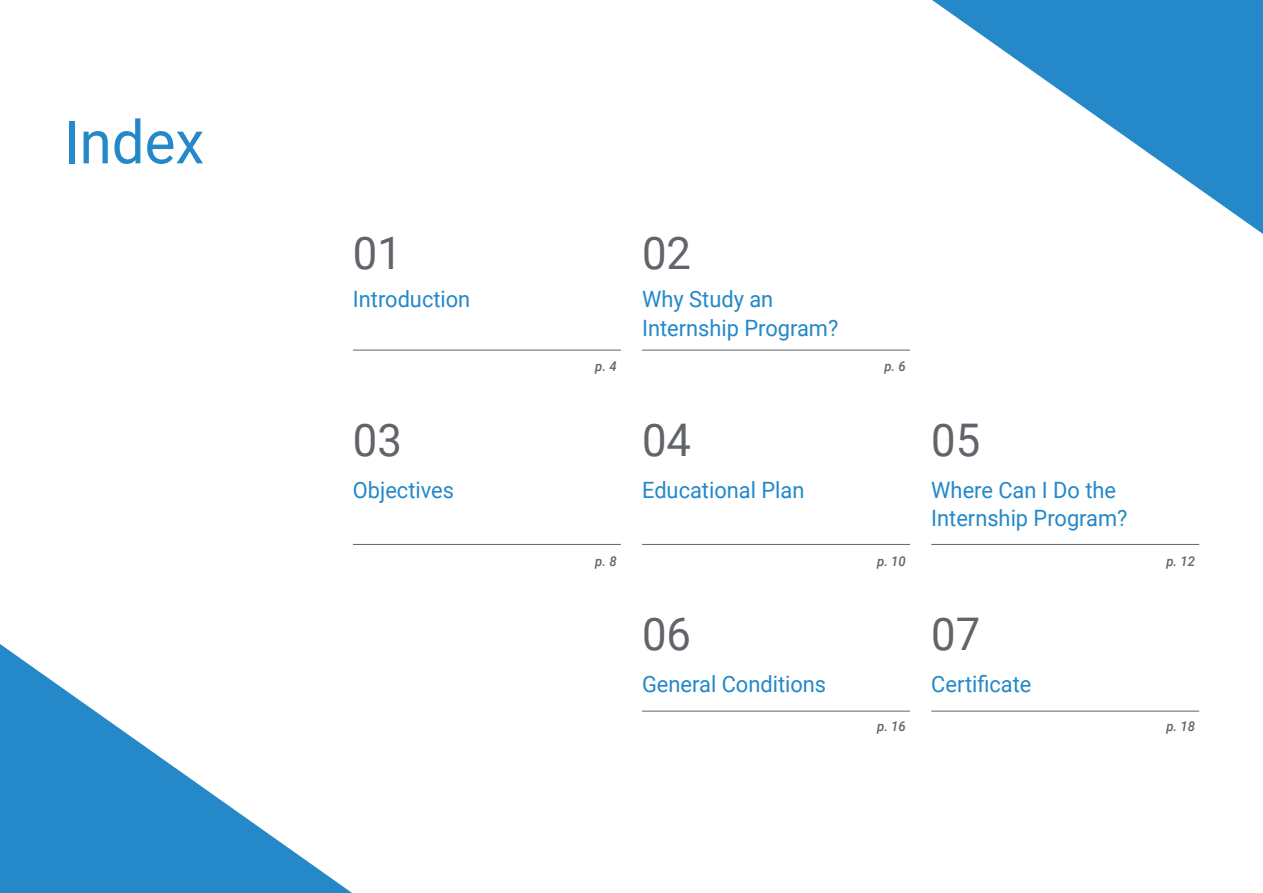
<style>
.page{position:relative;width:1263px;height:893px;background:#fff}
.page>*{position:absolute;margin:0;border:0;box-sizing:border-box;transform-origin:0 0}
.t1{font:60px "Roboto";color:#2488c9}
.t2{font:45px "Roboto";color:#61646a}
.t3{font:22.5px/28.5px "Roboto";color:#2488c9}
.t4{font:italic 500 13.5px "Roboto";color:#61646a}
</style>
<div class="page">
<svg style="left:0;top:644px;width:352px;height:249px"></svg>
<svg style="left:932px;top:0;width:331px;height:234px"></svg>
<hr style="left:353px;top:350px;width:268px;height:1px;background:#61646a">
<hr style="left:931px;top:544px;width:268px;height:1px;background:#61646a">
<hr style="left:642px;top:350px;width:268px;height:1px;background:#61646a">
<hr style="left:642px;top:544px;width:268px;height:1px;background:#61646a">
<hr style="left:931px;top:711px;width:268px;height:1px;background:#61646a">
<hr style="left:642px;top:711px;width:268px;height:1px;background:#61646a">
<hr style="left:353px;top:544px;width:268px;height:1px;background:#61646a">
<h1 class="t1" style="left:64px;top:100px;width:142px">Index</h1>
<h2 class="t2" style="left:353px;top:221px;width:51px">01</h2>
<h2 class="t2" style="left:642px;top:221px;width:51px">02</h2>
<p class="t3" style="left:353px;top:284px;width:119px">Introduction</p>
<p class="t3" style="left:642px;top:284px;width:198px">Why Study an<br>Internship Program?</p>
<p class="t4" style="left:595px;top:357px;width:23px">p. 4</p>
<p class="t4" style="left:884px;top:357px;width:23px">p. 6</p>
<h2 class="t2" style="left:353px;top:408px;width:51px">03</h2>
<h2 class="t2" style="left:642px;top:408px;width:51px">04</h2>
<h2 class="t2" style="left:931px;top:408px;width:51px">05</h2>
<p class="t3" style="left:353px;top:475px;width:103px">Objectives</p>
<p class="t3" style="left:642px;top:475px;width:164px">Educational Plan</p>
<p class="t3" style="left:931px;top:475px;width:198px">Where Can I Do the<br>Internship Program?</p>
<p class="t4" style="left:595px;top:551px;width:23px">p. 8</p>
<p class="t4" style="left:877px;top:551px;width:30px">p. 10</p>
<p class="t4" style="left:1166px;top:551px;width:30px">p. 12</p>
<h2 class="t2" style="left:642px;top:602px;width:51px">06</h2>
<h2 class="t2" style="left:931px;top:602px;width:51px">07</h2>
<p class="t3" style="left:642px;top:669px;width:186px">General Conditions</p>
<p class="t3" style="left:931px;top:669px;width:102px">Certificate</p>
<p class="t4" style="left:877px;top:717px;width:30px">p. 16</p>
<p class="t4" style="left:1166px;top:717px;width:30px">p. 18</p>
</div>
